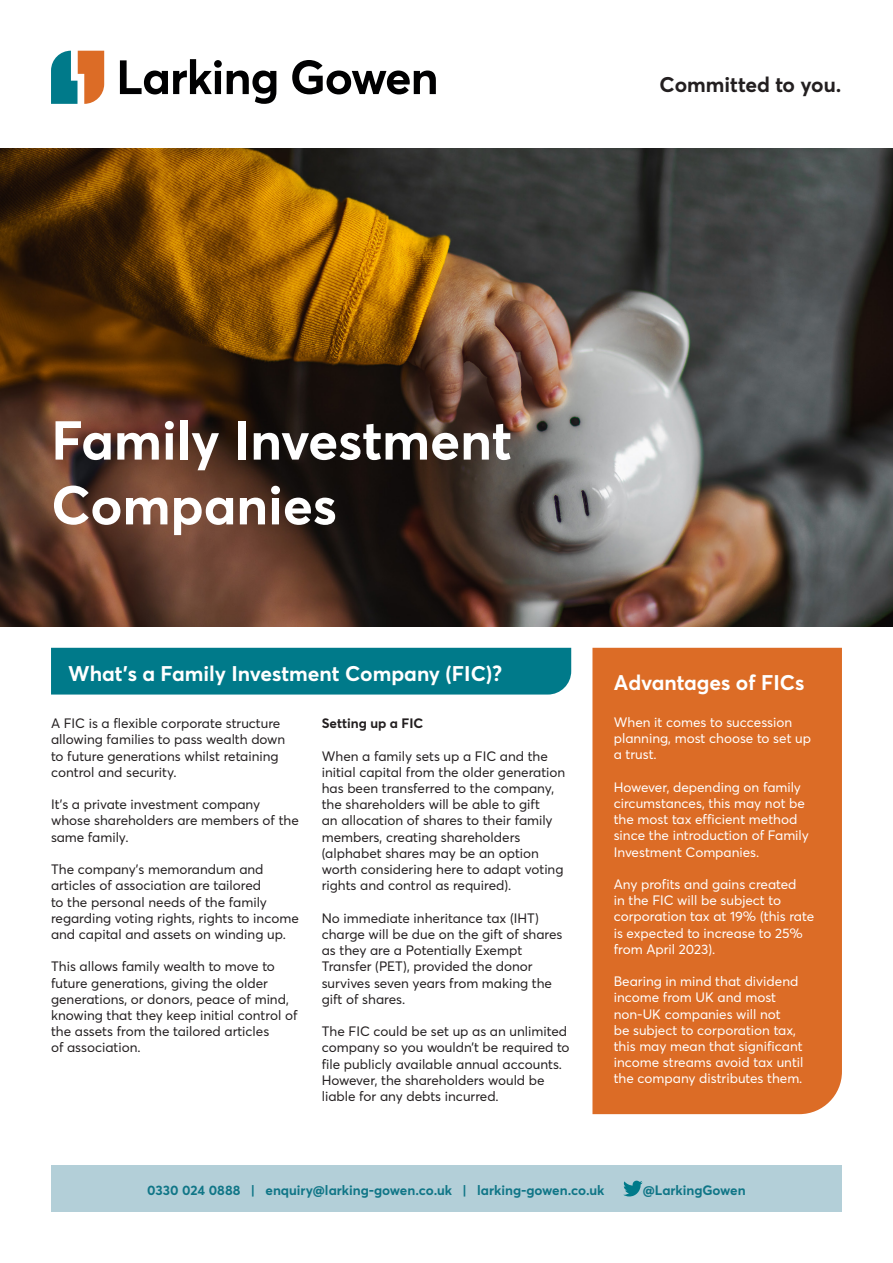
<style>
.page{position:relative;width:893px;height:1263px;background:#fff}
.page>*{position:absolute;margin:0;border:0;box-sizing:border-box;transform-origin:0 0}
.t1{font:700 54px/64.8px "Averta";color:#fff}
.t2{font:700 21px "Averta";color:#fff}
.t3{font:700 21px "Averta";color:#231f20}
.t4{font:13.5px/16.2px "Averta";color:#231f20}
.t5{font:13.5px/16.2px "Averta";color:#fff}
.t6{font:700 13.5px "Averta";color:#107687}
.t7{font:700 13.5px "Averta";color:#231f20}
</style>
<div class="page">
<svg style="left:120px;top:59px;width:156px;height:45px"></svg>
<svg style="left:292px;top:60px;width:144px;height:34px"></svg>
<svg style="left:51px;top:51px;width:53px;height:53px"></svg>
<img style="left:0;top:149px;width:893px;height:477px">
<div style="left:51px;top:648px;width:520px;height:46px;background:#007a8a"></div>
<div style="left:592px;top:648px;width:250px;height:466px;background:#dc6c26"></div>
<div style="left:51px;top:1165px;width:791px;height:47px;background:#b3cfd8"></div>
<svg style="left:623px;top:1181px;width:20px;height:15px"></svg>
<p class="t3" style="left:659px;top:70px;width:183px">Committed to you.</p>
<p class="t1" style="left:51px;top:406px;width:462px">Family Investment<br>Companies</p>
<p class="t2" style="left:68px;top:659px;width:436px">What’s a Family Investment Company (FIC)?</p>
<p class="t4" style="left:51px;top:715px;width:236px">A FIC is a flexible corporate structure allowing families to pass wealth down to future generations whilst retaining control and security.</p>
<p class="t4" style="left:51px;top:796px;width:249px">It’s a private investment company whose shareholders are members of the same family.</p>
<p class="t4" style="left:51px;top:861px;width:249px">The company’s memorandum and articles of association are tailored<br>to the personal needs of the family regarding voting rights, rights to income and capital and assets on winding up.</p>
<p class="t4" style="left:51px;top:958px;width:248px">This allows family wealth to move to future generations, giving the older generations, or donors, peace of mind, knowing that they keep initial control of the assets from the tailored articles<br>of association.</p>
<p class="t7" style="left:322px;top:714px;width:103px">Setting up a FIC</p>
<p class="t4" style="left:322px;top:747px;width:245px">When a family sets up a FIC and the initial capital from the older generation has been transferred to the company, the shareholders will be able to gift<br>an allocation of shares to their family members, creating shareholders (alphabet shares may be an option worth considering here to adapt voting rights and control as required).</p>
<p class="t4" style="left:322px;top:909px;width:242px">No immediate inheritance tax (IHT) charge will be due on the gift of shares as they are a Potentially Exempt<br>Transfer (PET), provided the donor survives seven years from making the gift of shares.</p>
<p class="t4" style="left:322px;top:1023px;width:249px">The FIC could be set up as an unlimited company so you wouldn’t be required to file publicly available annual accounts.<br>However, the shareholders would be liable for any debts incurred.</p>
<p class="t2" style="left:614px;top:667px;width:192px">Advantages of FICs</p>
<p class="t5" style="left:614px;top:714px;width:199px">When it comes to succession planning, most choose to set up a trust.</p>
<p class="t5" style="left:614px;top:778px;width:197px">However, depending on family circumstances, this may not be the most tax efficient method since the introduction of Family<br>Investment Companies.</p>
<p class="t5" style="left:614px;top:876px;width:202px">Any profits and gains created<br>in the FIC will be subject to corporation tax at 19% (this rate is expected to increase to 25% from April 2023).</p>
<p class="t5" style="left:614px;top:973px;width:191px">Bearing in mind that dividend income from UK and most non-UK companies will not<br>be subject to corporation tax, this may mean that significant income streams avoid tax until the company distributes them.</p>
<p class="t6" style="left:147px;top:1181px;width:459px">0330 024 0888 | enquiry@larking-gowen.co.uk | larking-gowen.co.uk</p>
<p class="t6" style="left:643px;top:1181px;width:105px">@LarkingGowen</p>
</div>
